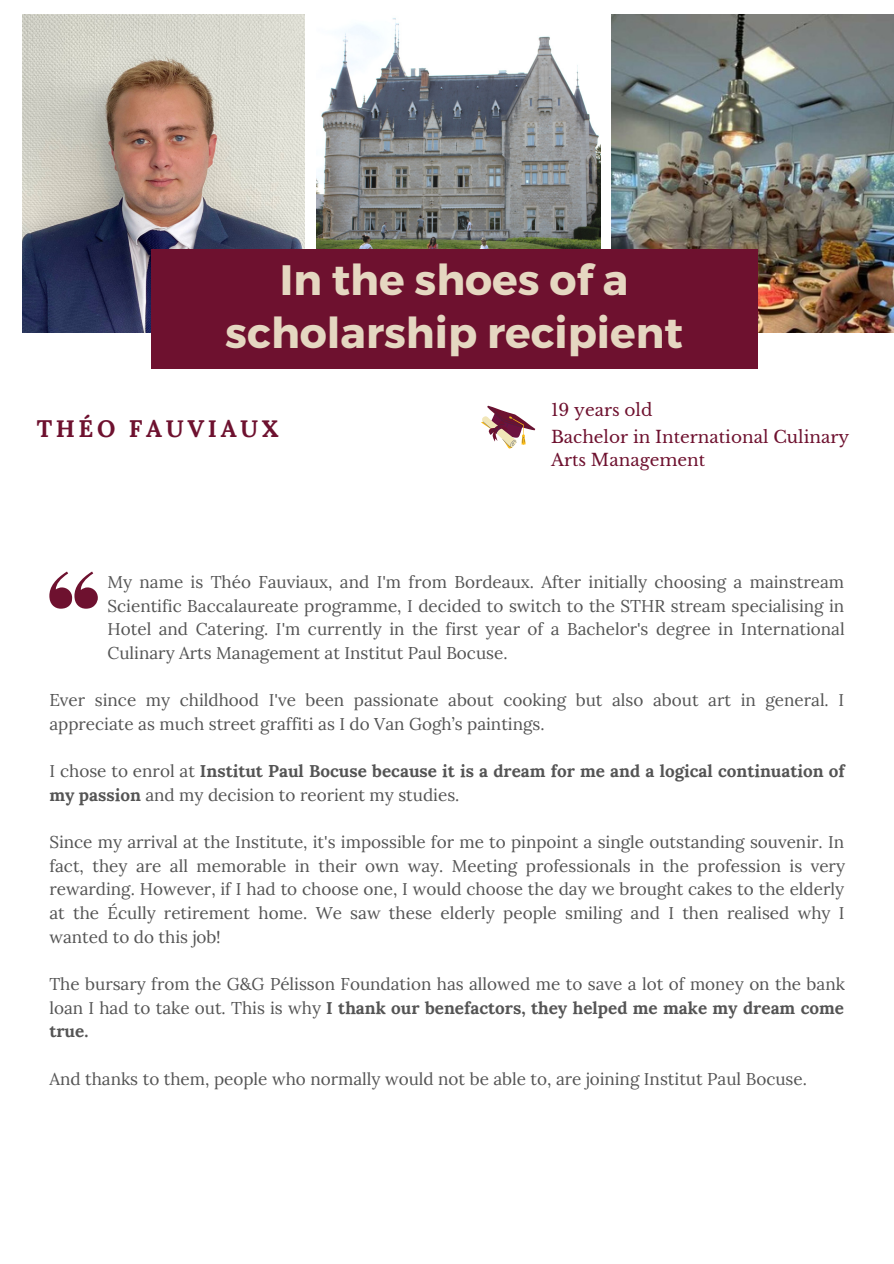
<style>
.page{position:relative;width:894px;height:1264px;background:#fff}
.page>*{position:absolute;margin:0;border:0;box-sizing:border-box;transform-origin:0 0}
.t1{font:700 42.45px/52.9px "Montserrat";color:#e5d7c1;text-align:center}
.t2{font:700 23.85px "Lora";letter-spacing:.15em;color:#6e112f}
.t3{font:17.1px/23.7px "Lora";color:#545454;text-align:justify}
.t4{font:700 17.1px/23.7px "Lora";color:#545454}
.t5{font:16.8px/22.5px "Libre Baskerville";color:#6e112f}
.s1{font-weight:400}
.s2{font-weight:700}
</style>
<div class="page">
<img style="left:22px;top:15px;width:283px;height:317px">
<img style="left:316px;top:18px;width:284px;height:232px">
<img style="left:611px;top:15px;width:282px;height:317px">
<div style="left:151px;top:250px;width:606px;height:118px;background:#6e112f"></div>
<svg style="left:49px;top:571px;width:49px;height:37px"></svg>
<svg style="left:481px;top:406px;width:54px;height:42px"></svg>
<p class="t1" style="left:225px;top:252px;width:459px">In the shoes of a scholarship recipient</p>
<p class="t2" style="left:37px;top:413px;width:243px">THÉO FAUVIAUX</p>
<p class="t5" style="left:551px;top:399px;width:103px">19 years old</p>
<p class="t5" style="left:551px;top:426px;width:299px">Bachelor in International Culinary<br>Arts Management</p>
<p class="t3" style="left:107px;top:569px;width:738px">My name is Théo Fauviaux, and I'm from Bordeaux. After initially choosing a mainstream Scientific Baccalaureate programme, I decided to switch to the STHR stream specialising in Hotel and Catering. I'm currently in the first year of a Bachelor's degree in International Culinary Arts Management at Institut Paul Bocuse.</p>
<p class="t3" style="left:49px;top:688px;width:796px">Ever since my childhood I've been passionate about cooking but also about art in general. I appreciate as much street graffiti as I do Van Gogh’s paintings.</p>
<p class="t4" style="left:49px;top:759px;width:796px"><span class="s1">I chose to enrol at</span> Institut Paul Bocuse because it is a dream for me and a logical continuation of my passion <span class="s1">and my decision to reorient my studies.</span></p>
<p class="t3" style="left:49px;top:830px;width:797px">Since my arrival at the Institute, it's impossible for me to pinpoint a single outstanding souvenir. In fact, they are all memorable in their own way. Meeting professionals in the profession is very rewarding. However, if I had to choose one, I would choose the day we brought cakes to the elderly at the Écully retirement home. We saw these elderly people smiling and I then realised why I wanted to do this job!</p>
<p class="t3" style="left:49px;top:971px;width:796px">The bursary from the G&amp;G Pélisson Foundation has allowed me to save a lot of money on the bank loan I had to take out. This is why <span class="s2">I thank our benefactors, they helped me make my dream come true.</span></p>
<p class="t3" style="left:49px;top:1066px;width:759px">And thanks to them, people who normally would not be able to, are joining Institut Paul Bocuse.</p>
</div>
